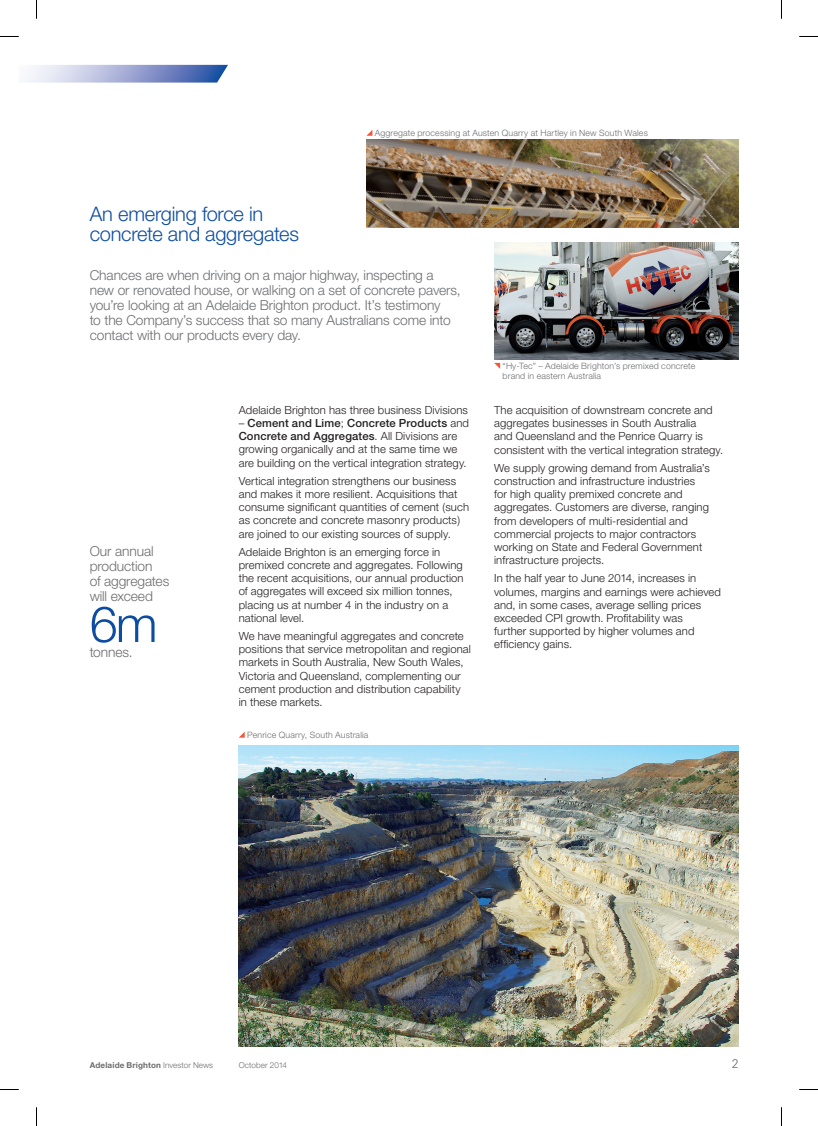
<style>
.page{position:relative;width:818px;height:1126px;background:#fff}
.page>*{position:absolute;margin:0;border:0;box-sizing:border-box;transform-origin:0 0}
.t1{font:300 50px "Helvetica Neue";color:#0d4da1}
.t2{font:300 20px/20px "Helvetica Neue";letter-spacing:-.015em;color:#0d4da1}
.t3{font:300 13.75px/15px "Helvetica Neue";letter-spacing:-.01em;color:#6c6d70}
.t4{font:300 12.5px "Univers";color:#6c6d70}
.t5{font:300 11.25px/13.1px "Helvetica Neue";letter-spacing:.01em;color:#231f20}
.t6{font:300 8.75px/10px "Helvetica Neue";letter-spacing:.02em;color:#6c6d70}
.t7{font:700 8.12px "Helvetica Neue";letter-spacing:.02em;color:#6c6d70}
.t8{font:300 8.12px "Helvetica Neue";letter-spacing:.01em;color:#6c6d70}
.s1{font-weight:500}
.s2{font-weight:300}
</style>
<div class="page">
<img style="left:366px;top:139px;width:372px;height:89px">
<svg style="left:239px;top:732px;width:5px;height:5px"></svg>
<svg style="left:366px;top:130px;width:6px;height:6px"></svg>
<svg style="left:494px;top:363px;width:6px;height:6px"></svg>
<img style="left:238px;top:745px;width:500px;height:301px">
<img style="left:494px;top:242px;width:244px;height:117px">
<svg style="left:27px;top:65px;width:201px;height:18px;background:#a0add5"></svg>
<svg style="left:0;top:36px;width:19px;height:1px"></svg>
<svg style="left:799px;top:36px;width:18px;height:1px"></svg>
<svg style="left:0;top:1089px;width:19px;height:1px"></svg>
<svg style="left:799px;top:1089px;width:18px;height:1px"></svg>
<svg style="left:36px;top:0;width:1px;height:19px"></svg>
<svg style="left:36px;top:1107px;width:1px;height:18px"></svg>
<h2 class="t2" style="left:90px;top:203px;width:211px">An emerging force in concrete and aggregates</h2>
<p class="t6" style="left:374px;top:127px;width:274px">Aggregate processing at Austen Quarry at Hartley in New South Wales</p>
<p class="t3" style="left:90px;top:267px;width:372px">Chances are when driving on a major highway, inspecting a new or renovated house, or walking on a set of concrete pavers, you’re looking at an Adelaide Brighton product. It’s testimony<br>to the Company’s success that so many Australians come into contact with our products every day.</p>
<p class="t3" style="left:90px;top:543px;width:81px">Our annual production<br>of aggregates will exceed</p>
<h1 class="t1" style="left:90px;top:593px;width:69px">6m</h1>
<p class="t3" style="left:90px;top:644px;width:44px">tonnes.</p>
<p class="t5" style="left:238px;top:403px;width:231px">Adelaide Brighton has three business Divisions</p>
<p class="t5" style="left:238px;top:416px;width:231px">– <span class="s1">Cement and Lime</span>; <span class="s1">Concrete Products</span> and <span class="s1">Concrete and Aggregates</span>. All Divisions are growing organically and at the same time we are building on the vertical integration strategy.</p>
<p class="t5" style="left:238px;top:474px;width:232px">Vertical integration strengthens our business and makes it more resilient. Acquisitions that consume significant quantities of cement (such as concrete and concrete masonry products) are joined to our existing sources of supply.</p>
<p class="t5" style="left:238px;top:545px;width:226px">Adelaide Brighton is an emerging force in premixed concrete and aggregates. Following the recent acquisitions, our annual production of aggregates will exceed six million tonnes, placing us at number 4 in the industry on a national level.</p>
<p class="t5" style="left:238px;top:629px;width:234px">We have meaningful aggregates and concrete positions that service metropolitan and regional markets in South Australia, New South Wales, Victoria and Queensland, complementing our cement production and distribution capability in these markets.</p>
<p class="t6" style="left:247px;top:729px;width:123px">Penrice Quarry, South Australia</p>
<p class="t6" style="left:502px;top:360px;width:194px">“Hy-Tec” – Adelaide Brighton’s premixed concrete brand in eastern Australia</p>
<p class="t5" style="left:494px;top:403px;width:230px">The acquisition of downstream concrete and aggregates businesses in South Australia<br>and Queensland and the Penrice Quarry is consistent with the vertical integration strategy.</p>
<p class="t5" style="left:494px;top:461px;width:217px">We supply growing demand from Australia’s construction and infrastructure industries for high quality premixed concrete and aggregates. Customers are diverse, ranging from developers of multi-residential and commercial projects to major contractors working on State and Federal Government infrastructure projects.</p>
<p class="t5" style="left:494px;top:571px;width:228px">In the half year to June 2014, increases in volumes, margins and earnings were achieved and, in some cases, average selling prices exceeded CPI growth. Profitability was<br>further supported by higher volumes and efficiency gains.</p>
<p class="t7" style="left:90px;top:1060px;width:125px">Adelaide Brighton <span class="s2">Investor News</span></p>
<p class="t8" style="left:238px;top:1060px;width:50px">October 2014</p>
<p class="t4" style="left:731px;top:1056px;width:8px">2</p>
</div>
